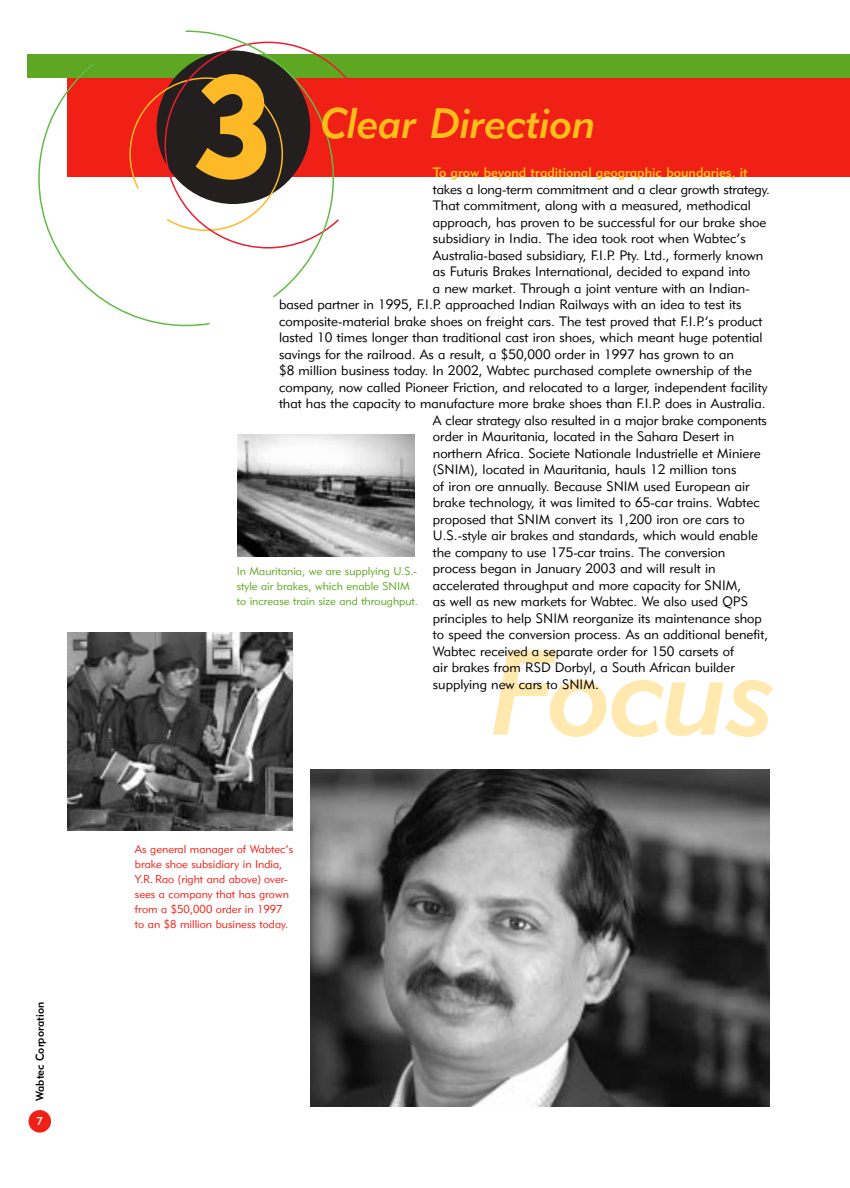
<style>
.page{position:relative;width:850px;height:1188px;background:#fff}
.page>*{position:absolute;margin:0;border:0;box-sizing:border-box;transform-origin:0 0}
.t1{font:118.5px "Geometric 415 BT Medium Italic A";letter-spacing:-.025em;color:#ffe9af}
.t2{font:42px "Geometric 415 BT Medium Italic A";color:#ffbe19}
.t3{font:13.5px "Geometric 415 BT Lite A";color:#000}
.t4{font:13.5px "Geometric 415 BT Medium A";color:#ffbe19}
.t5{font:11.25px/15px "Geometric 415 BT Lite A";color:#f12016}
.t6{font:11.25px/15px "Geometric 415 BT Lite A";color:#5ea722}
.t7{font:11.25px "Geometric 415 BT Medium A";color:#000}
.t8{font:11.25px "Geometric 415 BT Medium A";color:#fff8e9}
</style>
<div class="page">
<div style="left:27px;top:54px;width:823px;height:24px;background:#5ea722"></div>
<div style="left:68px;top:78px;width:782px;height:99px;background:#f12016"></div>
<img style="left:310px;top:770px;width:460px;height:337px">
<img style="left:68px;top:632px;width:224px;height:198px">
<img style="left:237px;top:434px;width:177px;height:123px">
<svg style="left:38px;top:64px;width:172px;height:262px"></svg>
<svg style="left:129px;top:30px;width:226px;height:269px"></svg>
<div style="left:29px;top:1110px;width:22px;height:23px;background:#f12016;border-radius:50%"></div>
<p class="t7" style="left:36px;top:1101px;width:100px;rotate:-90deg">Wabtec Corporation</p>
<p class="t8" style="left:37px;top:1117px;width:8px">7</p>
<h2 class="t2" style="left:321px;top:108px;width:277px">Clear Direction</h2>
<p class="t4" style="left:433px;top:167px;width:316px">To grow beyond traditional geographic boundaries, it</p>
<p class="t3" style="left:433px;top:184px;width:339px">takes a long-term commitment and a clear growth strategy.</p>
<p class="t3" style="left:433px;top:200px;width:319px">That commitment, along with a measured, methodical</p>
<p class="t3" style="left:433px;top:217px;width:335px">approach, has proven to be successful for our brake shoe</p>
<p class="t3" style="left:433px;top:233px;width:314px">subsidiary in India. The idea took root when Wabtec’s</p>
<p class="t3" style="left:433px;top:250px;width:332px">Australia-based subsidiary, F.I.P. Pty. Ltd., formerly known</p>
<p class="t3" style="left:433px;top:266px;width:319px">as Futuris Brakes International, decided to expand into</p>
<p class="t3" style="left:433px;top:283px;width:318px">a new market. Through a joint venture with an Indian-</p>
<p class="t3" style="left:279px;top:299px;width:464px">based partner in 1995, F.I.P. approached Indian Railways with an idea to test its</p>
<p class="t3" style="left:279px;top:316px;width:485px">composite-material brake shoes on freight cars. The test proved that F.I.P.’s product</p>
<p class="t3" style="left:279px;top:332px;width:485px">lasted 10 times longer than traditional cast iron shoes, which meant huge potential</p>
<p class="t3" style="left:279px;top:349px;width:456px">savings for the railroad. As a result, a $50,000 order in 1997 has grown to an</p>
<p class="t3" style="left:279px;top:365px;width:474px">$8 million business today. In 2002, Wabtec purchased complete ownership of the</p>
<p class="t3" style="left:279px;top:382px;width:490px">company, now called Pioneer Friction, and relocated to a larger, independent facility</p>
<p class="t3" style="left:279px;top:398px;width:488px">that has the capacity to manufacture more brake shoes than F.I.P. does in Australia.</p>
<p class="t3" style="left:433px;top:415px;width:336px">A clear strategy also resulted in a major brake components</p>
<p class="t3" style="left:433px;top:431px;width:303px">order in Mauritania, located in the Sahara Desert in</p>
<p class="t3" style="left:433px;top:448px;width:329px">northern Africa. Societe Nationale Industrielle et Miniere</p>
<p class="t3" style="left:433px;top:464px;width:305px">(SNIM), located in Mauritania, hauls 12 million tons</p>
<p class="t3" style="left:433px;top:481px;width:318px">of iron ore annually. Because SNIM used European air</p>
<p class="t3" style="left:433px;top:497px;width:328px">brake technology, it was limited to 65-car trains. Wabtec</p>
<p class="t3" style="left:433px;top:514px;width:313px">proposed that SNIM convert its 1,200 iron ore cars to</p>
<p class="t3" style="left:433px;top:530px;width:327px">U.S.-style air brakes and standards, which would enable</p>
<p class="t3" style="left:433px;top:547px;width:294px">the company to use 175-car trains. The conversion</p>
<p class="t3" style="left:433px;top:563px;width:284px">process began in January 2003 and will result in</p>
<p class="t3" style="left:433px;top:580px;width:310px">accelerated throughput and more capacity for SNIM,</p>
<p class="t3" style="left:433px;top:596px;width:317px">as well as new markets for Wabtec. We also used QPS</p>
<p class="t3" style="left:433px;top:613px;width:331px">principles to help SNIM reorganize its maintenance shop</p>
<p class="t3" style="left:433px;top:629px;width:337px">to speed the conversion process. As an additional benefit,</p>
<p class="t3" style="left:433px;top:646px;width:303px">Wabtec received a separate order for 150 carsets of</p>
<p class="t3" style="left:433px;top:662px;width:303px">air brakes from RSD Dorbyl, a South African builder</p>
<p class="t3" style="left:433px;top:679px;width:167px">supplying new cars to SNIM.</p>
<p class="t6" style="left:237px;top:565px;width:183px">In Mauritania, we are supplying U.S.- style air brakes, which enable SNIM to increase train size and throughput.</p>
<h1 class="t1" style="left:490px;top:650px;width:288px">Focus</h1>
<p class="t5" style="left:135px;top:842px;width:160px">As general manager of Wabtec’s brake shoe subsidiary in India,<br>Y.R. Rao (right and above) over&shy;sees a company that has grown from a $50,000 order in 1997 to an $8 million business today.</p>
</div>
